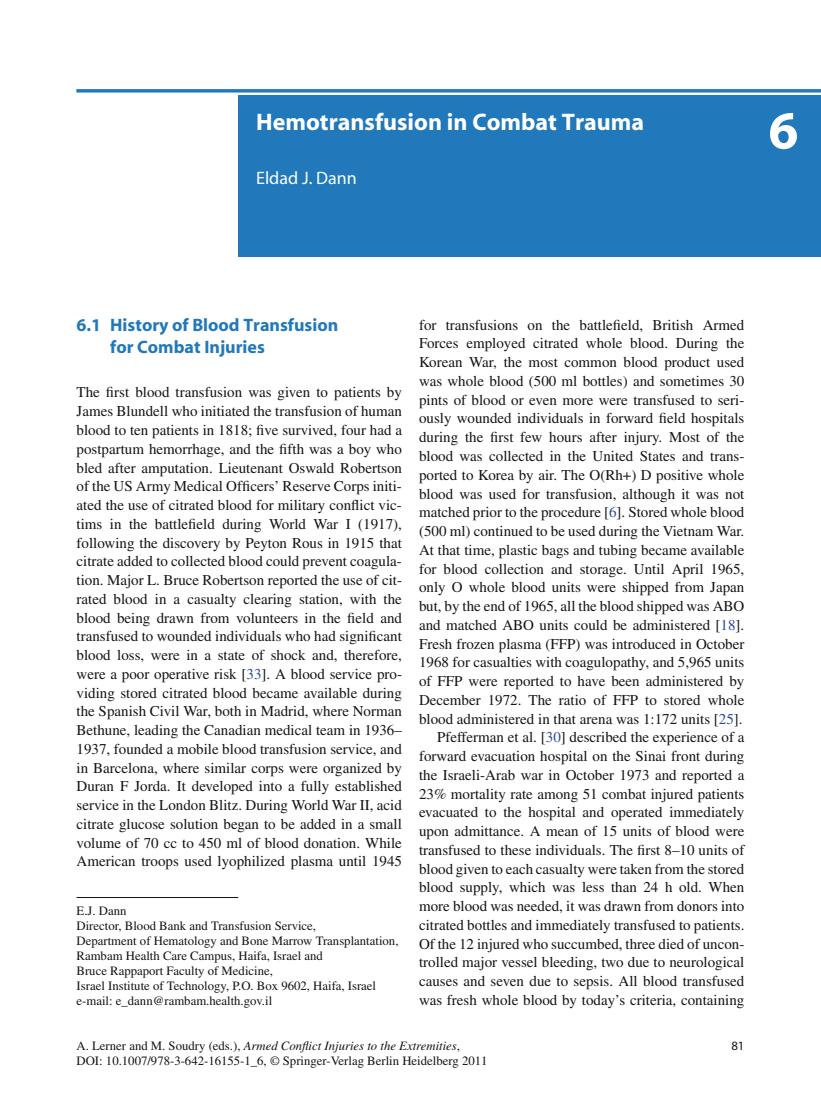
<style>
.page{position:relative;width:821px;height:1106px;background:#fff}
.page>*{position:absolute;margin:0;border:0;box-sizing:border-box;transform-origin:0 0}
.t1{font:700 54px "Myriad";color:#fff}
.t2{font:700 24px "Myriad";color:#fff}
.t3{font:700 18px/21.8px "Myriad";color:#2178ba}
.t4{font:18px "Myriad";color:#fff}
.t5{font:15px/18.8px "Times";color:#131413;text-align:justify}
.t6{font:12.75px/15px "Times";color:#131413}
.t7{font:italic 12.75px "Times";color:#131413}
.t8{font:12.75px "Myriad";color:#131413}
.s1{color:#2e45a1}
.s2{font-style:normal}
</style>
<div class="page">
<div style="left:238px;top:95px;width:583px;height:162px;background:#2178ba"></div>
<hr style="left:77px;top:897px;width:161px;height:1px;background:#131413">
<hr style="left:77px;top:89px;width:744px;height:3px;background:#2178ba">
<h2 class="t2" style="left:256px;top:109px;width:389px">Hemotransfusion in Combat Trauma</h2>
<p class="t4" style="left:256px;top:168px;width:102px">Eldad J. Dann</p>
<h1 class="t1" style="left:768px;top:103px;width:31px">6</h1>
<p class="t3" style="left:110px;top:315px;width:229px;text-indent:-34px">6.1 History of Blood Transfusion for Combat Injuries</p>
<p class="t5" style="left:77px;top:383px;width:327px">The first blood transfusion was given to patients by James Blundell who initiated the transfusion of human blood to ten patients in 1818; five survived, four had a postpartum hemorrhage, and the fifth was a boy who bled after amputation. Lieutenant Oswald Robertson of the US Army Medical Officers’ Reserve Corps initi&shy;ated the use of citrated blood for military conflict vic&shy;tims in the battlefield during World War I (1917), following the discovery by Peyton Rous in 1915 that citrate added to collected blood could prevent coagula&shy;tion. Major L. Bruce Robertson reported the use of cit&shy;rated blood in a casualty clearing station, with the blood being drawn from volunteers in the field and transfused to wounded individuals who had significant blood loss, were in a state of shock and, therefore, were a poor operative risk [<span class="s1">33</span>]. A blood service pro&shy;viding stored citrated blood became available during the Spanish Civil War, both in Madrid, where Norman Bethune, leading the Canadian medical team in 1936– 1937, founded a mobile blood transfusion service, and in Barcelona, where similar corps were organized by Duran F Jorda. It developed into a fully established service in the London Blitz. During World War II, acid citrate glucose solution began to be added in a small volume of 70 cc to 450 ml of blood donation. While American troops used lyophilized plasma until 1945</p>
<p class="t6" style="left:77px;top:903px;width:323px">E.J. Dann<br>Director, Blood Bank and Transfusion Service,<br>Department of Hematology and Bone Marrow Transplantation, Rambam Health Care Campus, Haifa, Israel and<br>Bruce Rappaport Faculty of Medicine,<br>Israel Institute of Technology, P.O. Box 9602, Haifa, Israel e-mail: e_dann@rambam.health.gov.il</p>
<p class="t5" style="left:419px;top:315px;width:327px;text-align:right">for transfusions on the battlefield, British Armed Forces employed citrated whole blood. During the Korean War, the most common blood product used was whole blood (500 ml bottles) and sometimes 30 pints of blood or even more were transfused to seri&shy;ously wounded individuals in forward field hospitals during the first few hours after injury. Most of the blood was collected in the United States and trans&shy;ported to Korea by air. The O(Rh+) D positive whole blood was used for transfusion, although it was not matched prior to the procedure [<span class="s1">6</span>]. Stored whole blood (500 ml) continued to be used during the Vietnam War.<br>At that time, plastic bags and tubing became available for blood collection and storage. Until April 1965, only O whole blood units were shipped from Japan but, by the end of 1965, all the blood shipped was ABO and matched ABO units could be administered [<span class="s1">18</span>].<br>Fresh frozen plasma (FFP) was introduced in October 1968 for casualties with coagulopathy, and 5,965 units of FFP were reported to have been administered by December 1972. The ratio of FFP to stored whole blood administered in that arena was 1:172 units [<span class="s1">25</span>].<br>Pfefferman et al. [<span class="s1">30</span>] described the experience of a forward evacuation hospital on the Sinai front during the Israeli-Arab war in October 1973 and reported a 23% mortality rate among 51 combat injured patients evacuated to the hospital and operated immediately upon admittance. A mean of 15 units of blood were transfused to these individuals. The first 8–10 units of blood given to each casualty were taken from the stored blood supply, which was less than 24 h old. When more blood was needed, it was drawn from donors into citrated bottles and immediately transfused to patients.<br>Of the 12 injured who succumbed, three died of uncon&shy;trolled major vessel bleeding, two due to neurological causes and seven due to sepsis. All blood transfused was fresh whole blood by today’s criteria, containing</p>
<p class="t7" style="left:77px;top:1038px;width:385px"><span class="s2">A. Lerner and M. Soudry (eds.),</span> Armed Conflict Injuries to the Extremities<span class="s2">,</span></p>
<p class="t8" style="left:731px;top:1039px;width:15px">81</p>
<p class="t6" style="left:77px;top:1053px;width:412px">DOI: 10.1007/978-3-642-16155-1_6, © Springer-Verlag Berlin Heidelberg 2011</p>
</div>
